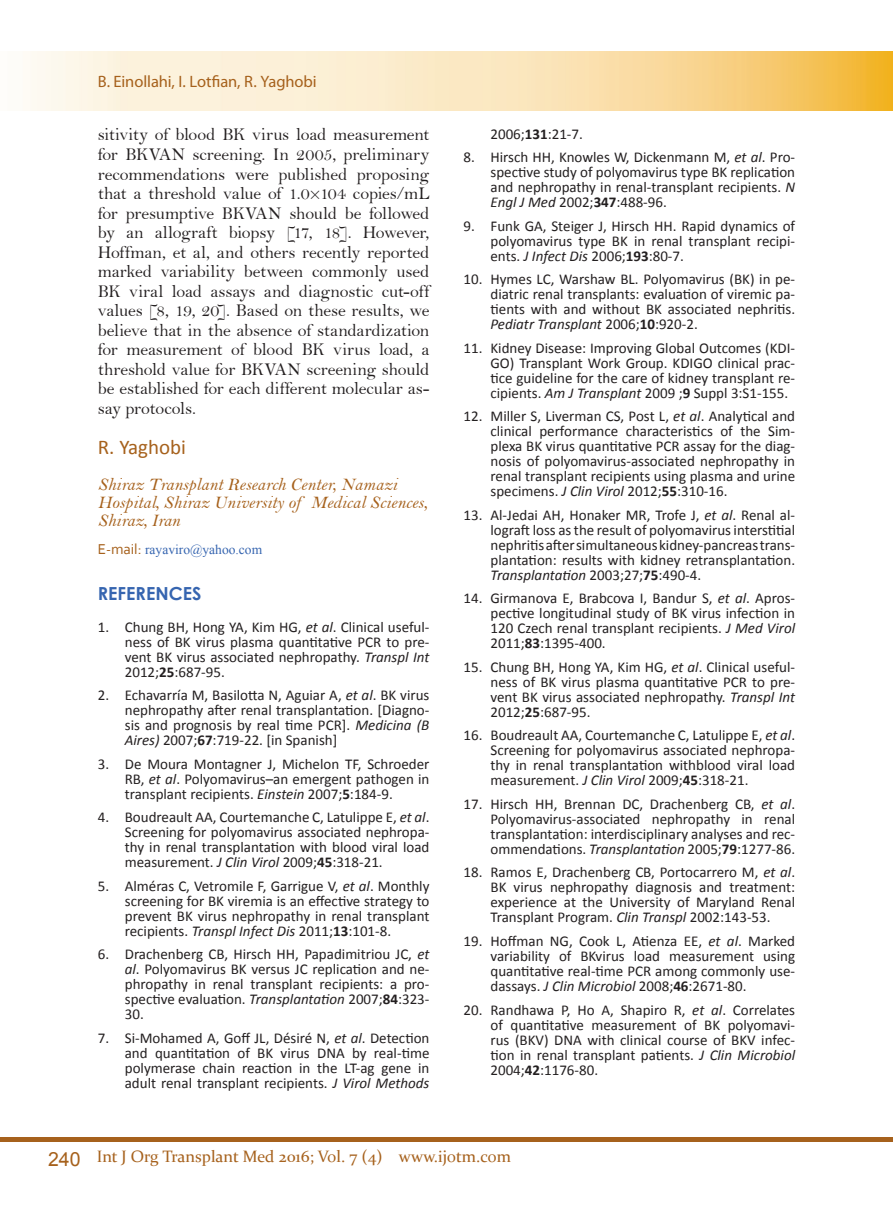
<style>
.page{position:relative;width:893px;height:1212px;background:#fff}
.page>*{position:absolute;margin:0;border:0;box-sizing:border-box;transform-origin:0 0}
.Authors{font:21px "Calibri";color:#a6611c}
.t1{font:19.5px "Arial";color:#a6611c}
.Body{font:18px/19.5px "Bell";letter-spacing:-.01em;color:#231f20;text-align:justify}
.Affiliation{font:18px/18px "Bell MT Italic";color:#a6611c}
.Heading{font:700 18px "Century Gothic";color:#3665b0}
.t2{font:16.5px "Constantia";color:#a6611c}
.Runnig_Author{font:16.5px "Myriad Pro";letter-spacing:-.005em;color:#a6611c}
.t3{font:15px/15px "Calibri";color:#231f20;text-align:justify}
.Corespondence{font:13.5px "Times New Roman";color:#3665b0}
.s1{font-family:"Corbel";font-size:15px;color:#a6611c}
.s2{font-style:italic}
.s3{font-weight:700}
</style>
<div class="page">
<div style="left:0;top:1137px;width:893px;height:5px;background:#a6611c"></div>
<img style="left:30px;top:52px;width:863px;height:59px">
<p class="Runnig_Author" style="left:98px;top:72px;width:221px">B. Einollahi, I. Lotfian, R. Yaghobi</p>
<p class="Body" style="left:98px;top:125px;width:333px">sitivity of blood BK virus load measurement for BKVAN screening. In 2005, preliminary recommendations were published proposing that a threshold value of 1.0×104 copies/mL for presumptive BKVAN should be followed by an allograft biopsy [17, 18]. However, Hoffman, et al, and others recently reported marked variability between commonly used BK viral load assays and diagnostic cut-off values [8, 19, 20]. Based on these results, we believe that in the absence of standardization for measurement of blood BK virus load, a threshold value for BKVAN screening should be established for each different molecular as&shy;say protocols.</p>
<p class="Authors" style="left:98px;top:434px;width:90px">R. Yaghobi</p>
<p class="Affiliation" style="left:98px;top:475px;width:331px">Shiraz Transplant Research Center, Namazi<br>Hospital, Shiraz University of Medical Sciences,<br>Shiraz, Iran</p>
<p class="Corespondence" style="left:98px;top:540px;width:166px"><span class="s1">E-mail:</span> rayaviro@yahoo.com</p>
<p class="Heading" style="left:98px;top:579px;width:105px">REFERENCES</p>
<p class="t3" style="left:125px;top:619px;width:306px;text-indent:-27px">1. Chung BH, Hong YA, Kim HG, <span class="s2">et al</span>. Clinical useful&shy;ness of BK virus plasma quantitative PCR to pre&shy;vent BK virus associated nephropathy. <span class="s2">Transpl Int </span>2012;<span class="s3">25</span>:687-95.</p>
<p class="t3" style="left:125px;top:688px;width:306px;text-indent:-27px">2. Echavarría M, Basilotta N, Aguiar A, <span class="s2">et al</span>. BK virus nephropathy after renal transplantation. [Diagno&shy;sis and prognosis by real time PCR]. <span class="s2">Medicina (B Aires)</span> 2007;<span class="s3">67</span>:719-22. [in Spanish]</p>
<p class="t3" style="left:125px;top:756px;width:306px;text-indent:-27px">3. De Moura Montagner J, Michelon TF, Schroeder RB, <span class="s2">et al</span>. Polyomavirus–an emergent pathogen in transplant recipients. <span class="s2">Einstein</span> 2007;<span class="s3">5</span>:184-9.</p>
<p class="t3" style="left:125px;top:810px;width:306px;text-indent:-27px">4. Boudreault AA, Courtemanche C, Latulippe E, <span class="s2">et al</span>.<br>Screening for polyomavirus associated nephropa&shy;thy in renal transplantation with blood viral load measurement. <span class="s2">J Clin Virol</span> 2009;<span class="s3">45</span>:318-21.</p>
<p class="t3" style="left:125px;top:878px;width:306px;text-indent:-27px">5. Alméras C, Vetromile F, Garrigue V, <span class="s2">et al</span>. Monthly screening for BK viremia is an effective strategy to prevent BK virus nephropathy in renal transplant recipients. <span class="s2">Transpl Infect Dis</span> 2011;<span class="s3">13</span>:101-8.</p>
<p class="t3" style="left:125px;top:947px;width:306px;text-indent:-27px">6. Drachenberg CB, Hirsch HH, Papadimitriou JC, <span class="s2">et al</span>. Polyomavirus BK versus JC replication and ne&shy;phropathy in renal transplant recipients: a pro&shy;spective evaluation. <span class="s2">Transplantation</span> 2007;<span class="s3">84</span>:323- 30.</p>
<p class="t3" style="left:125px;top:1030px;width:306px;text-indent:-27px">7. Si-Mohamed A, Goff JL, Désiré N, <span class="s2">et al</span>. Detection and quantitation of BK virus DNA by real-time polymerase chain reaction in the LT-ag gene in adult renal transplant recipients. <span class="s2">J Virol Methods</span></p>
<p class="t3" style="left:490px;top:126px;width:94px">2006;<span class="s3">131</span>:21-7.</p>
<p class="t3" style="left:490px;top:150px;width:306px;text-indent:-27px">8. Hirsch HH, Knowles W, Dickenmann M, <span class="s2">et al</span>. Pro&shy;spective study of polyomavirus type BK replication and nephropathy in renal-transplant recipients. <span class="s2">N Engl J Med</span> 2002;<span class="s3">347</span>:488-96.</p>
<p class="t3" style="left:490px;top:218px;width:306px;text-indent:-27px">9. Funk GA, Steiger J, Hirsch HH. Rapid dynamics of polyomavirus type BK in renal transplant recipi&shy;ents. <span class="s2">J Infect Dis</span> 2006;<span class="s3">193</span>:80-7.</p>
<p class="t3" style="left:490px;top:272px;width:306px;text-indent:-27px">10. Hymes LC, Warshaw BL. Polyomavirus (BK) in pe&shy;diatric renal transplants: evaluation of viremic pa&shy;tients with and without BK associated nephritis.<br><span class="s2">Pediatr Transplant</span> 2006;<span class="s3">10</span>:920-2.</p>
<p class="t3" style="left:490px;top:340px;width:306px;text-indent:-27px">11. Kidney Disease: Improving Global Outcomes (KDI-GO) Transplant Work Group. KDIGO clinical prac&shy;tice guideline for the care of kidney transplant re&shy;cipients. <span class="s2">Am J Transplant</span> 2009 ;<span class="s3">9</span> Suppl 3:S1-155.</p>
<p class="t3" style="left:490px;top:409px;width:306px;text-indent:-27px">12. Miller S, Liverman CS, Post L, <span class="s2">et al</span>. Analytical and clinical performance characteristics of the Sim&shy;plexa BK virus quantitative PCR assay for the diag&shy;nosis of polyomavirus-associated nephropathy in renal transplant recipients using plasma and urine specimens. <span class="s2">J Clin Virol</span> 2012;<span class="s3">55</span>:310-16.</p>
<p class="t3" style="left:490px;top:507px;width:306px;text-indent:-27px">13. Al-Jedai AH, Honaker MR, Trofe J, <span class="s2">et al</span>. Renal al&shy;lograft loss as the result of polyomavirus interstitial nephritis after simultaneous kidney-pancreas trans&shy;plantation: results with kidney retransplantation.<br><span class="s2">Transplantation</span> 2003;27;<span class="s3">75</span>:490-4.</p>
<p class="t3" style="left:490px;top:591px;width:306px;text-indent:-27px">14. Girmanova E, Brabcova I, Bandur S, <span class="s2">et al</span>. Apros&shy;pective longitudinal study of BK virus infection in 120 Czech renal transplant recipients. <span class="s2">J Med Virol </span>2011;<span class="s3">83</span>:1395-400.</p>
<p class="t3" style="left:490px;top:659px;width:306px;text-indent:-27px">15. Chung BH, Hong YA, Kim HG, <span class="s2">et al</span>. Clinical useful&shy;ness of BK virus plasma quantitative PCR to pre&shy;vent BK virus associated nephropathy. <span class="s2">Transpl Int </span>2012;<span class="s3">25</span>:687-95.</p>
<p class="t3" style="left:490px;top:728px;width:306px;text-indent:-27px">16. Boudreault AA, Courtemanche C, Latulippe E, <span class="s2">et al</span>.<br>Screening for polyomavirus associated nephropa&shy;thy in renal transplantation withblood viral load measurement. <span class="s2">J Clin Virol</span> 2009;<span class="s3">45</span>:318-21.</p>
<p class="t3" style="left:490px;top:796px;width:306px;text-indent:-27px">17. Hirsch HH, Brennan DC, Drachenberg CB, <span class="s2">et al</span>.<br>Polyomavirus-associated nephropathy in renal transplantation: interdisciplinary analyses and rec&shy;ommendations. <span class="s2">Transplantation</span> 2005;<span class="s3">79</span>:1277-86.</p>
<p class="t3" style="left:490px;top:865px;width:306px;text-indent:-27px">18. Ramos E, Drachenberg CB, Portocarrero M, <span class="s2">et al</span>.<br>BK virus nephropathy diagnosis and treatment: experience at the University of Maryland Renal Transplant Program. <span class="s2">Clin Transpl</span> 2002:143-53.</p>
<p class="t3" style="left:490px;top:933px;width:306px;text-indent:-27px">19. Hoffman NG, Cook L, Atienza EE, <span class="s2">et al</span>. Marked variability of BKvirus load measurement using quantitative real-time PCR among commonly use&shy;dassays. <span class="s2">J Clin Microbiol</span> 2008;<span class="s3">46</span>:2671-80.</p>
<p class="t3" style="left:490px;top:1002px;width:306px;text-indent:-27px">20. Randhawa P, Ho A, Shapiro R, <span class="s2">et al</span>. Correlates of quantitative measurement of BK polyomavi&shy;rus (BKV) DNA with clinical course of BKV infec&shy;tion in renal transplant patients. <span class="s2">J Clin Microbiol </span>2004;<span class="s3">42</span>:1176-80.</p>
<p class="t1" style="left:48px;top:1146px;width:34px">240</p>
<p class="t2" style="left:97px;top:1145px;width:416px">Int J Org Transplant Med 2016; Vol. 7 (4) www.ijotm.com</p>
</div>
